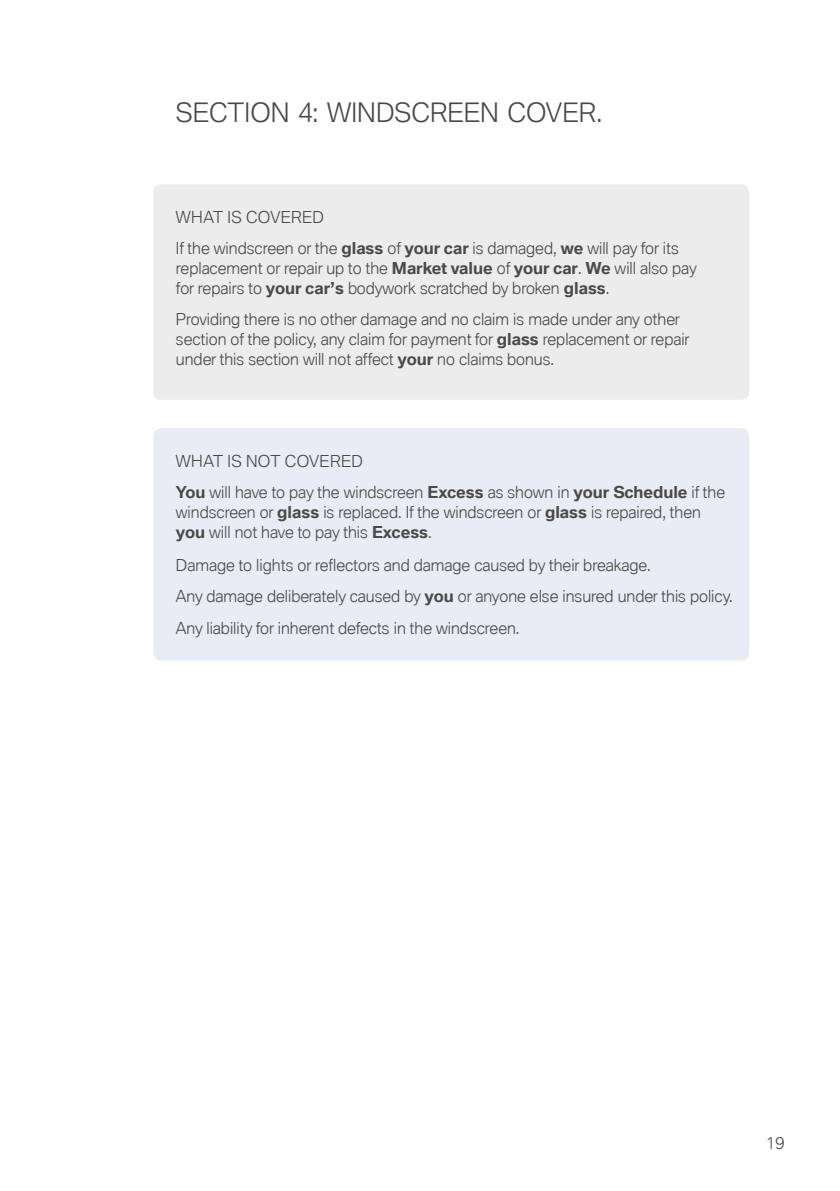
<style>
.page{position:relative;width:840px;height:1191px;background:#fff}
.page>*{position:absolute;margin:0;border:0;box-sizing:border-box;transform-origin:0 0}
.t1{font:300 26px "BMW Type Global Pro";color:#494948}
.t2{font:300 16px/31.4px "BMW Type Global Pro";color:#4b4949}
.t3{font:300 16px "BMW Type Global Pro";color:#494948}
.s1{color:#494948}
.s2{font-weight:700}
</style>
<div class="page">
<div style="left:153px;top:184px;width:595px;height:216px;background:#ececed;border-radius:8px"></div>
<div style="left:153px;top:428px;width:595px;height:232px;background:#e9ecf5;border-radius:8px"></div>
<h1 class="t1" style="left:176px;top:94px;width:428px">SECTION 4: WINDSCREEN COVER.</h1>
<p class="t2" style="left:176px;top:202px;width:504px"><span class="s1">WHAT IS COVERED<br></span>If the windscreen or the <span class="s2">glass</span> of <span class="s2">your car</span> is damaged, <span class="s2">we</span> will pay for its</p>
<p class="t2" style="left:176px;top:259px;width:522px;line-height:20px">replacement or repair up to the <span class="s2">Market value</span> of <span class="s2">your car</span>. <span class="s2">We</span> will also pay for repairs to <span class="s2">your car’s</span> bodywork scratched by broken <span class="s2">glass</span>.</p>
<p class="t2" style="left:176px;top:310px;width:515px;line-height:20px">Providing there is no other damage and no claim is made under any other section of the policy, any claim for payment for <span class="s2">glass</span> replacement or repair under this section will not affect <span class="s2">your</span> no claims bonus.</p>
<p class="t2" style="left:176px;top:446px;width:550px"><span class="s1">WHAT IS NOT COVERED<br></span><span class="s2">You</span> will have to pay the windscreen <span class="s2">Excess</span> as shown in <span class="s2">your Schedule</span> if the</p>
<p class="t2" style="left:176px;top:503px;width:526px;line-height:20px">windscreen or <span class="s2">glass</span> is replaced. If the windscreen or <span class="s2">glass</span> is repaired, then <span class="s2">you</span> will not have to pay this <span class="s2">Excess</span>.</p>
<p class="t2" style="left:176px;top:550px;width:558px">Damage to lights or reflectors and damage caused by their breakage.<br>Any damage deliberately caused by <span class="s2">you</span> or anyone else insured under this policy.<br>Any liability for inherent defects in the windscreen.</p>
<p class="t3" style="left:765px;top:1132px;width:20px">19</p>
</div>
